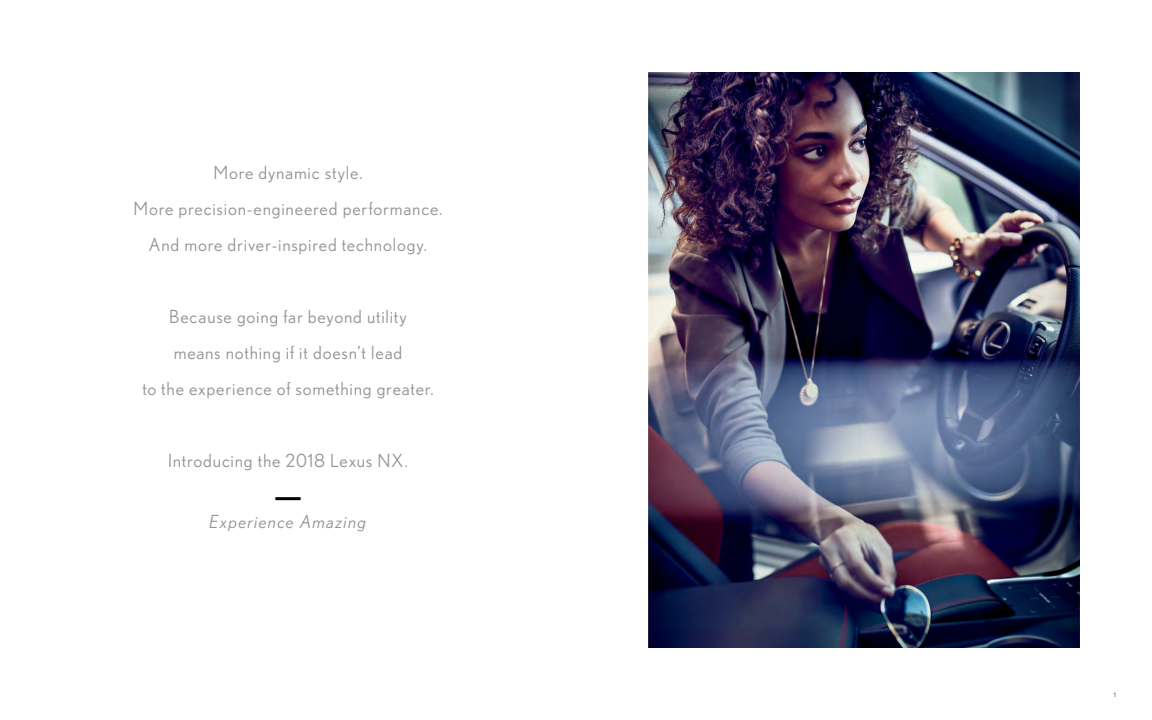
<style>
.page{position:relative;width:1152px;height:720px;background:#fff}
.page>*{position:absolute;margin:0;border:0;box-sizing:border-box;transform-origin:0 0}
.t1{font:18px "Nobel";letter-spacing:.045em;color:#939598}
.t2{font:italic 18px "Nobel";letter-spacing:.07em;color:#939598}
.t3{font:6px "Nobel";color:#58595b}
</style>
<div class="page">
<img style="left:648px;top:72px;width:432px;height:576px">
<hr style="left:275px;top:497px;width:26px;height:3px;background:#000">
<p class="t1" style="left:213px;top:162px;width:151px">More dynamic style.</p>
<p class="t1" style="left:133px;top:198px;width:311px">More precision-engineered performance.</p>
<p class="t1" style="left:149px;top:234px;width:280px">And more driver-inspired technology.</p>
<p class="t1" style="left:169px;top:306px;width:239px">Because going far beyond utility</p>
<p class="t1" style="left:174px;top:342px;width:230px">means nothing if it doesn’t lead</p>
<p class="t1" style="left:142px;top:378px;width:293px">to the experience of something greater.</p>
<p class="t1" style="left:168px;top:450px;width:241px">Introducing the 2018 Lexus NX.</p>
<p class="t2" style="left:209px;top:511px;width:159px">Experience Amazing</p>
<p class="t3" style="left:1114px;top:692px;width:4px">1</p>
</div>
